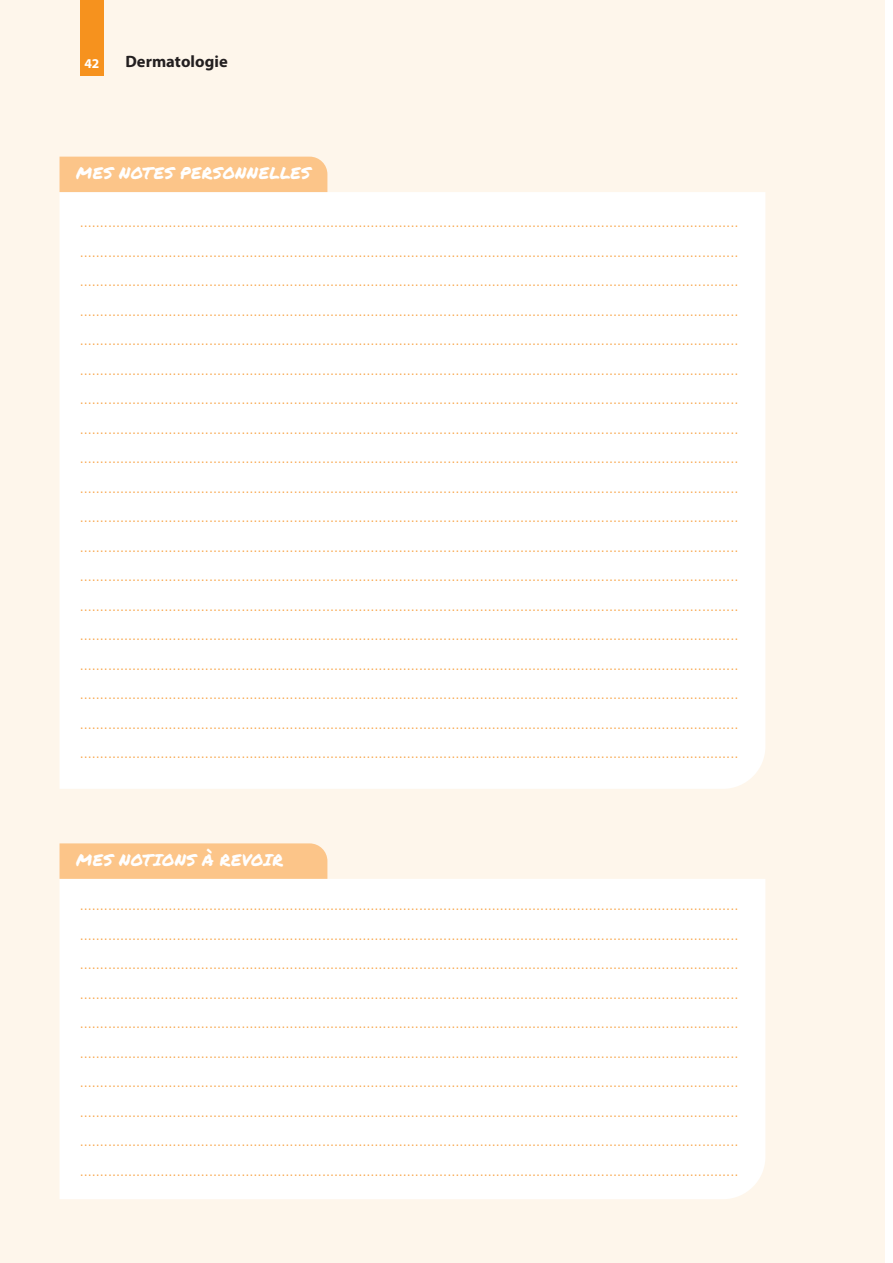
<style>
.page{position:relative;width:893px;height:1263px;background:#fff}
.page>*{position:absolute;margin:0;border:0;box-sizing:border-box;transform-origin:0 0}
.t1{font:300 16.5px/29.5px "Calibri";color:#f8a54a;text-align:justify}
.t2{font:16.5px "Permanent Marker";letter-spacing:.025em;color:#fff}
.t3{font:700 16.5px "Myriad Pro";letter-spacing:.005em;color:#231f20}
.t4{font:700 13.5px "Myriad Pro";color:#fff}
</style>
<div class="page">
<div style="left:0;top:0;width:884px;height:1263px;background:#fef6eb"></div>
<div style="left:80px;top:0;width:24px;height:75px;background:#f6921e"></div>
<div style="left:60px;top:879px;width:705px;height:320px;background:#fff"></div>
<div style="left:60px;top:843px;width:267px;height:36px;background:#fcc589"></div>
<div style="left:60px;top:192px;width:705px;height:597px;background:#fff"></div>
<div style="left:60px;top:157px;width:267px;height:35px;background:#fcc589"></div>
<p class="t4" style="left:85px;top:54px;width:16px">42</p>
<p class="t3" style="left:125px;top:50px;width:104px">Dermatologie</p>
<p class="t2" style="left:76px;top:161px;width:236px">MES NOTES PERSONNELLES</p>
<p class="t1" style="left:80px;top:206px;width:660px">................................................................................................................................................................... ................................................................................................................................................................... ................................................................................................................................................................... ................................................................................................................................................................... ................................................................................................................................................................... ................................................................................................................................................................... ................................................................................................................................................................... ................................................................................................................................................................... ................................................................................................................................................................... ................................................................................................................................................................... ................................................................................................................................................................... ................................................................................................................................................................... ................................................................................................................................................................... ................................................................................................................................................................... ................................................................................................................................................................... ................................................................................................................................................................... ................................................................................................................................................................... ................................................................................................................................................................... ...................................................................................................................................................................</p>
<p class="t2" style="left:76px;top:848px;width:209px">MES NOTIONS À REVOIR</p>
<p class="t1" style="left:80px;top:889px;width:660px">................................................................................................................................................................... ................................................................................................................................................................... ................................................................................................................................................................... ................................................................................................................................................................... ................................................................................................................................................................... ................................................................................................................................................................... ................................................................................................................................................................... ................................................................................................................................................................... ................................................................................................................................................................... ...................................................................................................................................................................</p>
</div>
